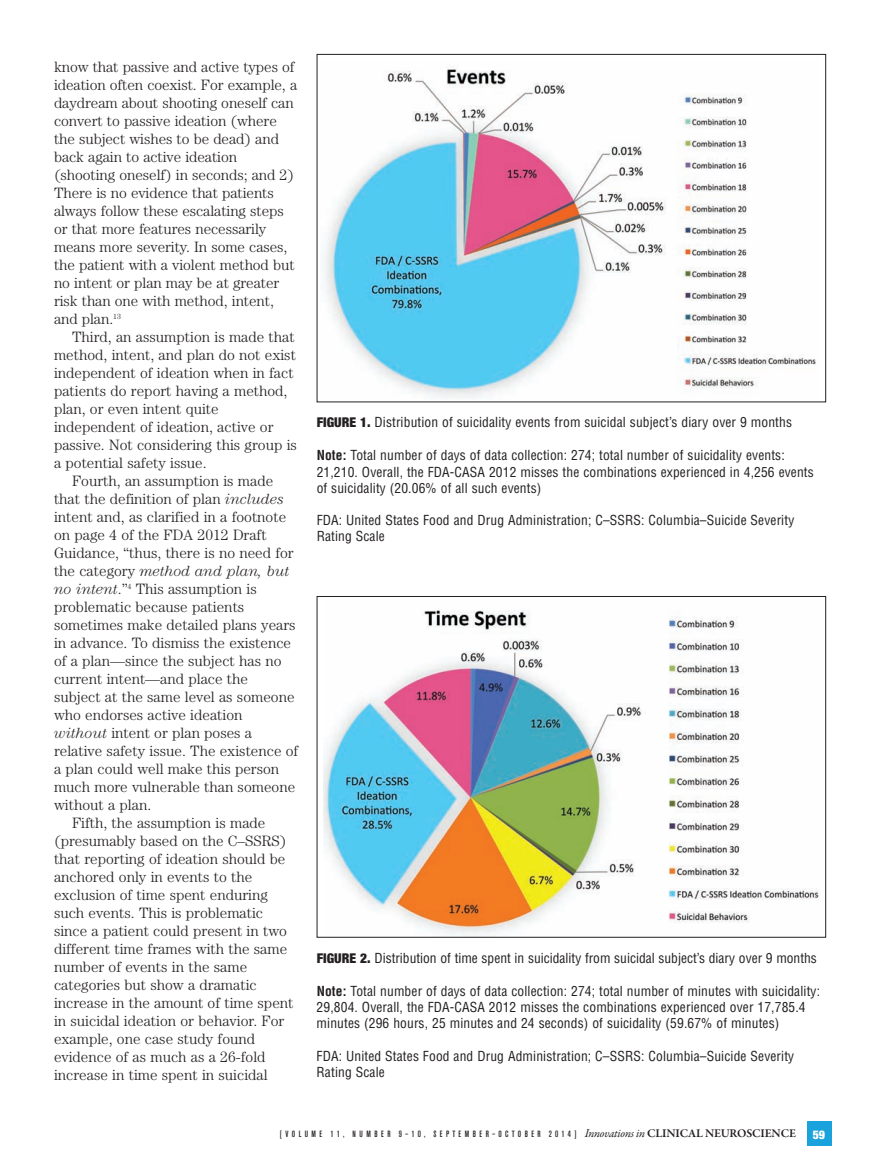
<style>
.page{position:relative;width:878px;height:1175px;background:#fff}
.page>*{position:absolute;margin:0;border:0;box-sizing:border-box;transform-origin:0 0}
.t1{font:300 15px/18px "Century Std";color:#231f20}
.t2{font:italic 300 15px "Century Std";color:#231f20}
.t3{font:condensed 13.5px/16.2px "Helvetica";letter-spacing:.01em;color:#231f20}
.t4{font:900 condensed 12px "Helvetica Neue LT Std";color:#fff}
.t5{font:500 condensed 9px "Akzidenz Grotesk BE";letter-spacing:.39em;color:#231f20}
.s1{font-style:italic}
.s2{font-style:normal}
.s3{font-family:"Helvetica Neue LT Std";font-weight:900}
.s4{font-weight:700}
.s5{font-family:"Garamond Premr Pro";font-weight:400;font-style:italic;font-stretch:normal;font-size:12px}
.s6{font-family:"Garamond Premr Pro";font-weight:600;font-stretch:normal;font-size:12px}
</style>
<div class="page">
<div style="left:806px;top:1121px;width:25px;height:24px;background:#1aa2dc"></div>
<img style="left:323px;top:65px;width:493px;height:333px">
<img style="left:323px;top:610px;width:496px;height:325px">
<p class="t1" style="left:54px;top:59px;width:245px">know that passive and active types of ideation often coexist. For example, a daydream about shooting oneself can convert to passive ideation (where the subject wishes to be dead) and back again to active ideation (shooting oneself) in seconds; and 2)<br>There is no evidence that patients always follow these escalating steps or that more features necessarily means more severity. In some cases, the patient with a violent method but no intent or plan may be at greater risk than one with method, intent, and plan.<sup>13</sup></p>
<p class="t1" style="left:72px;top:329px;width:224px">Third, an assumption is made that</p>
<p class="t1" style="left:54px;top:347px;width:243px">method, intent, and plan do not exist</p>
<p class="t1" style="left:54px;top:365px;width:241px">independent of ideation when in fact</p>
<p class="t1" style="left:54px;top:383px;width:235px">patients do report having a method,</p>
<p class="t1" style="left:54px;top:401px;width:166px">plan, or even intent quite</p>
<p class="t1" style="left:54px;top:419px;width:221px">independent of ideation, active or</p>
<p class="t1" style="left:54px;top:437px;width:244px">passive. Not considering this group is</p>
<p class="t1" style="left:54px;top:455px;width:154px">a potential safety issue.</p>
<p class="t1" style="left:72px;top:473px;width:203px">Fourth, an assumption is made</p>
<p class="t1" style="left:54px;top:491px;width:231px">that the definition of plan <span class="s1">includes</span></p>
<p class="t1" style="left:54px;top:509px;width:234px">intent and, as clarified in a footnote</p>
<p class="t1" style="left:54px;top:527px;width:214px">on page 4 of the FDA 2012 Draft</p>
<p class="t1" style="left:54px;top:545px;width:241px">Guidance, “thus, there is no need for</p>
<p class="t2" style="left:54px;top:566px;width:237px"><span class="s2">the category</span> method and plan, but</p>
<p class="t1" style="left:54px;top:581px;width:204px"><span class="s1">no intent</span>.”<sup>4</sup> This assumption is</p>
<p class="t1" style="left:54px;top:599px;width:192px">problematic because patients</p>
<p class="t1" style="left:54px;top:617px;width:243px">sometimes make detailed plans years</p>
<p class="t1" style="left:54px;top:635px;width:238px">in advance. To dismiss the existence</p>
<p class="t1" style="left:54px;top:653px;width:229px">of a plan—since the subject has no</p>
<p class="t1" style="left:54px;top:671px;width:195px">current intent—and place the</p>
<p class="t1" style="left:54px;top:689px;width:242px">subject at the same level as someone</p>
<p class="t1" style="left:54px;top:707px;width:190px">who endorses active ideation</p>
<p class="t1" style="left:54px;top:725px;width:200px"><span class="s1">without</span> intent or plan poses a</p>
<p class="t1" style="left:54px;top:743px;width:246px">relative safety issue. The existence of</p>
<p class="t1" style="left:54px;top:761px;width:227px">a plan could well make this person</p>
<p class="t1" style="left:54px;top:779px;width:243px">much more vulnerable than someone</p>
<p class="t1" style="left:54px;top:797px;width:99px">without a plan.</p>
<p class="t1" style="left:72px;top:815px;width:195px">Fifth, the assumption is made</p>
<p class="t1" style="left:54px;top:833px;width:234px">(presumably based on the C–SSRS)</p>
<p class="t1" style="left:54px;top:851px;width:233px">that reporting of ideation should be</p>
<p class="t1" style="left:54px;top:869px;width:200px">anchored only in events to the</p>
<p class="t1" style="left:54px;top:887px;width:215px">exclusion of time spent enduring</p>
<p class="t1" style="left:54px;top:905px;width:211px">such events. This is problematic</p>
<p class="t1" style="left:54px;top:923px;width:234px">since a patient could present in two</p>
<p class="t1" style="left:54px;top:941px;width:235px">different time frames with the same</p>
<p class="t1" style="left:54px;top:959px;width:195px">number of events in the same</p>
<p class="t1" style="left:54px;top:977px;width:204px">categories but show a dramatic</p>
<p class="t1" style="left:54px;top:995px;width:241px">increase in the amount of time spent</p>
<p class="t1" style="left:54px;top:1013px;width:232px">in suicidal ideation or behavior. For</p>
<p class="t1" style="left:54px;top:1031px;width:203px">example, one case study found</p>
<p class="t1" style="left:54px;top:1049px;width:213px">evidence of as much as a 26-fold</p>
<p class="t1" style="left:54px;top:1067px;width:215px">increase in time spent in suicidal</p>
<p class="t3" style="left:316px;top:414px;width:477px"><span class="s3">FIGURE 1.</span> Distribution of suicidality events from suicidal subject’s diary over 9 months</p>
<p class="t3" style="left:316px;top:447px;width:498px"><span class="s4">Note:</span> Total number of days of data collection: 274; total number of suicidality events:<br>21,210. Overall, the FDA-CASA 2012 misses the combinations experienced in 4,256 events of suicidality (20.06% of all such events)</p>
<p class="t3" style="left:316px;top:512px;width:479px">FDA: United States Food and Drug Administration; C–SSRS: Columbia–Suicide Severity<br>Rating Scale</p>
<p class="t3" style="left:316px;top:950px;width:501px"><span class="s3">FIGURE 2.</span> Distribution of time spent in suicidality from suicidal subject’s diary over 9 months</p>
<p class="t3" style="left:316px;top:983px;width:505px"><span class="s4">Note:</span> Total number of days of data collection: 274; total number of minutes with suicidality:<br>29,804. Overall, the FDA-CASA 2012 misses the combinations experienced over 17,785.4 minutes (296 hours, 25 minutes and 24 seconds) of suicidality (59.67% of minutes)</p>
<p class="t3" style="left:316px;top:1047px;width:479px">FDA: United States Food and Drug Administration; C–SSRS: Columbia–Suicide Severity<br>Rating Scale</p>
<p class="t5" style="left:280px;top:1131px;width:518px">[VOLUME 11, NUMBER 9–10, SEPTEMBER–OCTOBER 2014] <span class="s5">Innovations in</span> <span class="s6">CLINICAL NEUROSCIENCE</span></p>
<p class="t4" style="left:813px;top:1130px;width:14px">59</p>
</div>
